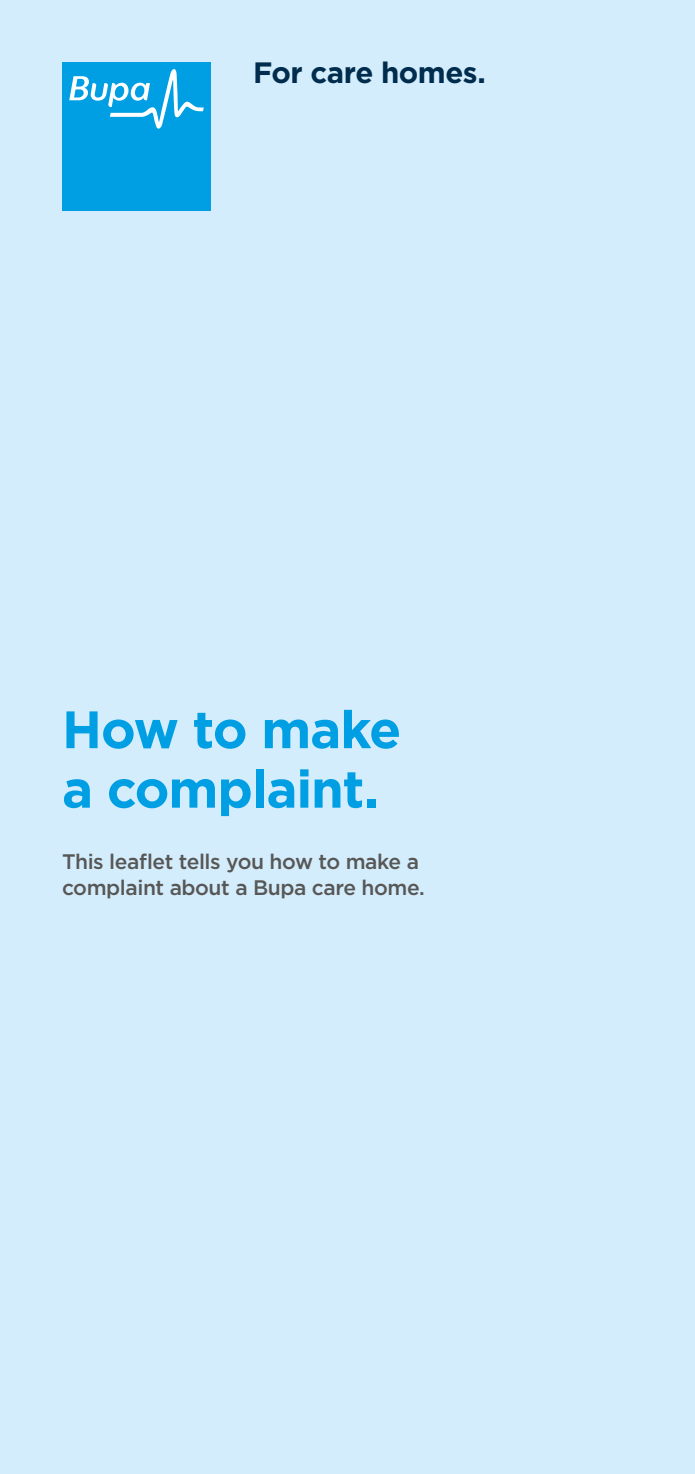
<style>
.page{position:relative;width:695px;height:1474px;background:#fff}
.page>*{position:absolute;margin:0;border:0;box-sizing:border-box;transform-origin:0 0}
.t1{font:700 52.5px/59.5px "Gotham";letter-spacing:-.025em;color:#009fe3}
.t2{font:700 29.4px "Gotham";letter-spacing:-.015em;color:#002c4d}
.t3{font:500 21px/26.2px "Gotham";letter-spacing:-.02em;color:#575756}
</style>
<div class="page">
<div style="left:0;top:0;width:694px;height:1473px;background:#d4edfc"></div>
<div style="left:62px;top:62px;width:149px;height:149px;background:#009fe3"></div>
<svg style="left:69px;top:69px;width:135px;height:60px"></svg>
<h2 class="t2" style="left:253px;top:55px;width:234px">For care homes.</h2>
<p class="t1" style="left:62px;top:698px;width:340px">How to make a complaint.</p>
<p class="t3" style="left:62px;top:847px;width:364px">This leafet tells you how to make a complaint about a Bupa care home.</p>
</div>
